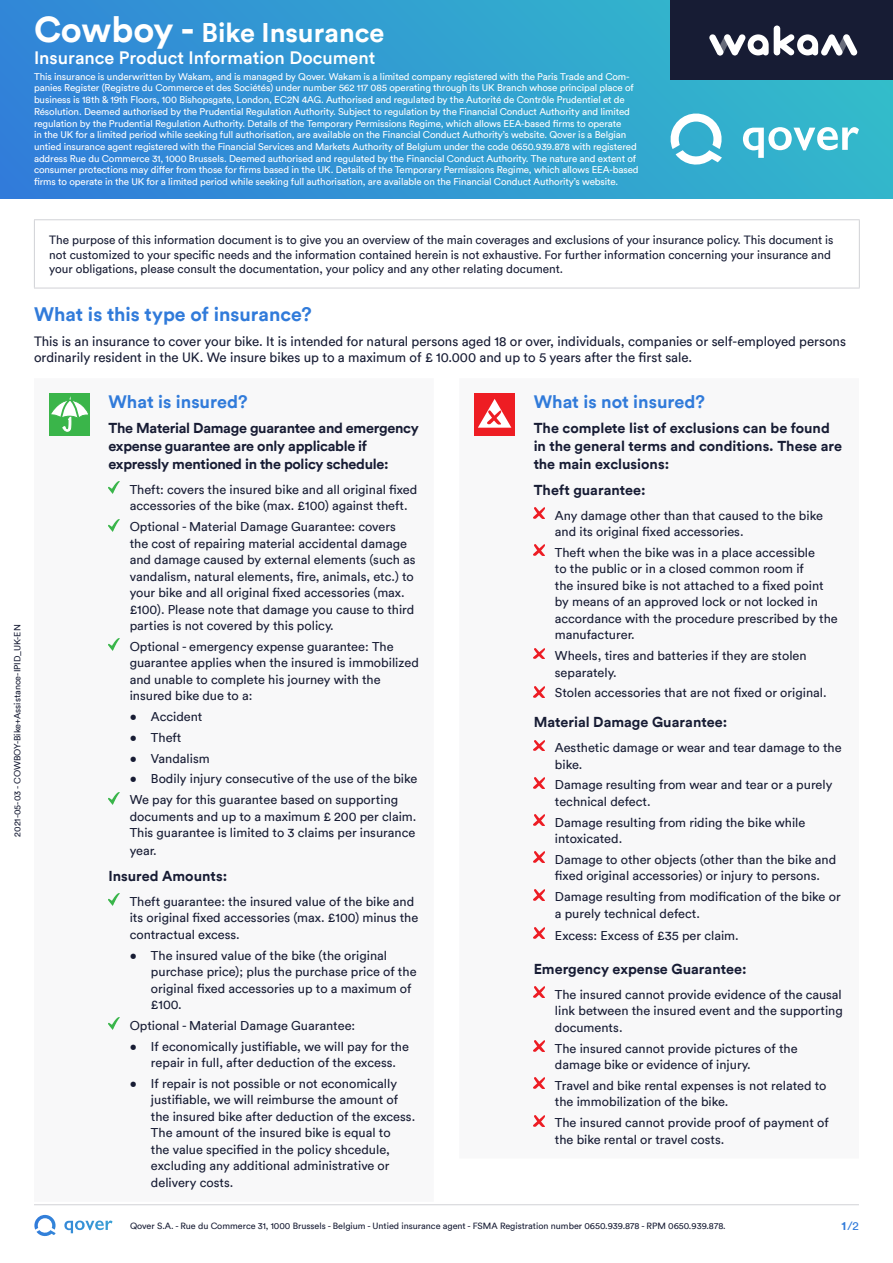
<style>
.page{position:relative;width:893px;height:1263px;background:#fff}
.page>*{position:absolute;margin:0;border:0;box-sizing:border-box;transform-origin:0 0}
.t1{font:700 27px "Circular";color:#fff}
.t2{font:700 19.5px "Circular";color:#317bda}
.t3{font:500 18px "Circular";color:#fff}
.t4{font:700 18px "Circular";color:#317bda}
.t5{font:700 14.4px/17.7px "Circular";color:#171c34}
.t6{font:700 14.4px/17.7px "Circular";letter-spacing:-.02em;color:#171c34}
.t7{font:13.5px/16.2px "Circular";color:#171c34}
.t8{font:12.75px/16.5px "Circular";color:#171c34}
.t9{font:12px/14.4px "Circular";color:#171c34}
.t10{font:12px "Circular";color:#317bda}
.t11{font:9.75px/11.7px "Circular";letter-spacing:-.01em;color:#fff}
.t12{font:9px "Circular";color:#171c34}
.s1{font-size:36px}
.s2{font-weight:700}
</style>
<div class="page">
<hr style="left:34px;top:1204px;width:825px;height:1px;background:#d1d2d6">
<svg style="left:34px;top:1215px;width:79px;height:22px"></svg>
<hr style="left:34px;top:219px;width:826px;height:1px;background:#d1d2d6">
<hr style="left:34px;top:220px;width:1px;height:68px;background:#d1d2d6">
<hr style="left:859px;top:220px;width:1px;height:68px;background:#d1d2d6">
<hr style="left:34px;top:288px;width:826px;height:1px;background:#d1d2d6">
<div style="left:49px;top:393px;width:41px;height:43px;background:#3ab54a"></div>
<svg style="left:51px;top:396px;width:37px;height:35px"></svg>
<svg style="left:108px;top:482px;width:11px;height:12px"></svg>
<svg style="left:108px;top:519px;width:11px;height:12px"></svg>
<svg style="left:108px;top:639px;width:11px;height:12px"></svg>
<svg style="left:108px;top:792px;width:11px;height:12px"></svg>
<svg style="left:108px;top:894px;width:11px;height:12px"></svg>
<svg style="left:108px;top:1018px;width:11px;height:12px"></svg>
<div style="left:474px;top:393px;width:41px;height:43px;background:#ee1d23"></div>
<svg style="left:478px;top:399px;width:33px;height:29px"></svg>
<svg style="left:534px;top:508px;width:10px;height:10px"></svg>
<svg style="left:534px;top:545px;width:10px;height:11px"></svg>
<svg style="left:534px;top:648px;width:10px;height:11px"></svg>
<svg style="left:534px;top:686px;width:10px;height:11px"></svg>
<svg style="left:534px;top:740px;width:10px;height:11px"></svg>
<svg style="left:534px;top:777px;width:10px;height:11px"></svg>
<svg style="left:534px;top:815px;width:10px;height:10px"></svg>
<svg style="left:534px;top:852px;width:10px;height:11px"></svg>
<svg style="left:534px;top:889px;width:10px;height:11px"></svg>
<svg style="left:534px;top:928px;width:10px;height:11px"></svg>
<svg style="left:534px;top:987px;width:10px;height:11px"></svg>
<svg style="left:534px;top:1041px;width:10px;height:10px"></svg>
<svg style="left:534px;top:1078px;width:10px;height:11px"></svg>
<svg style="left:534px;top:1115px;width:10px;height:11px"></svg>
<div style="left:0;top:0;width:893px;height:198px;background:linear-gradient(to right,#3181d8,#33baca)"></div>
<svg style="left:671px;top:113px;width:188px;height:52px"></svg>
<div style="left:671px;top:0;width:222px;height:79px;background:#171c34"></div>
<svg style="left:709px;top:26px;width:149px;height:30px"></svg>
<h1 class="t1" style="left:34px;top:15px;width:352px"><span class="s1">Cowboy -</span> Bike Insurance</h1>
<h3 class="t3" style="left:34px;top:46px;width:343px">Insurance Product Information Document</h3>
<p class="t11" style="left:34px;top:70px;width:606px">This insurance is underwritten by Wakam, and is managed by Qover. Wakam is a limited company registered with the Paris Trade and Com&shy;panies Register (Registre du Commerce et des Sociétés) under number 562 117 085 operating through its UK Branch whose principal place of business is 18th &amp; 19th Floors, 100 Bishopsgate, London, EC2N 4AG. Authorised and regulated by the Autorité de Contrôle Prudentiel et de Résolution. Deemed authorised by the Prudential Regulation Authority. Subject to regulation by the Financial Conduct Authority and limited regulation by the Prudential Regulation Authority. Details of the Temporary Permissions Regime, which allows EEA-based firms to operate<br>in the UK for a limited period while seeking full authorisation, are available on the Financial Conduct Authority’s website. Qover is a Belgian untied insurance agent registered with the Financial Services and Markets Authority of Belgium under the code 0650.939.878 with registered address Rue du Commerce 31, 1000 Brussels. Deemed authorised and regulated by the Financial Conduct Authority. The nature and extent of consumer protections may differ from those for firms based in the UK. Details of the Temporary Permissions Regime, which allows EEA-based firms to operate in the UK for a limited period while seeking full authorisation, are available on the Financial Conduct Authority’s website.</p>
<p class="t12" style="left:12px;top:837px;width:214px;rotate:-90deg">2021-05-03 - COWBOY-Bike+Assistance-IPID_UK-EN</p>
<p class="t9" style="left:49px;top:233px;width:786px">The purpose of this information document is to give you an overview of the main coverages and exclusions of your insurance policy. This document is not customized to your specific needs and the information contained herein is not exhaustive. For further information concerning your insurance and your obligations, please consult the documentation, your policy and any other relating document.</p>
<h2 class="t2" style="left:34px;top:301px;width:279px">What is this type of insurance?</h2>
<p class="t7" style="left:34px;top:333px;width:813px">This is an insurance to cover your bike. It is intended for natural persons aged 18 or over, individuals, companies or self-employed persons ordinarily resident in the UK. We insure bikes up to a maximum of £ 10.000 and up to 5 years after the first sale.</p>
<h3 class="t4" style="left:108px;top:390px;width:141px">What is insured?</h3>
<p class="t6" style="left:108px;top:419px;width:312px">The Material Damage guarantee and emergency expense guarantee are only applicable if expressly mentioned in the policy schedule:</p>
<p class="t8" style="left:130px;top:481px;width:289px">Theft: covers the insured bike and all original fixed accessories of the bike (max. £100) against theft.</p>
<p class="t8" style="left:130px;top:518px;width:287px">Optional - Material Damage Guarantee: covers the cost of repairing material accidental damage and damage caused by external elements (such as vandalism, natural elements, fire, animals, etc.) to your bike and all original fixed accessories (max. £100). Please note that damage you cause to third parties is not covered by this policy.</p>
<p class="t8" style="left:130px;top:638px;width:291px">Optional - emergency expense guarantee: The guarantee applies when the insured is immobilized and unable to complete his journey with the insured bike due to a:</p>
<p class="t8" style="left:130px;top:708px;width:74px">• Accident</p>
<p class="t8" style="left:130px;top:729px;width:53px">• Theft</p>
<p class="t8" style="left:130px;top:750px;width:82px">• Vandalism</p>
<p class="t8" style="left:130px;top:768px;width:289px;line-height:20.7px">• Bodily injury consecutive of the use of the bike<br>We pay for this guarantee based on supporting</p>
<p class="t8" style="left:130px;top:808px;width:288px">documents and up to a maximum £ 200 per claim.<br>This guarantee is limited to 3 claims per insurance</p>
<p class="t8" style="left:130px;top:842px;width:29px">year.</p>
<p class="t5" style="left:108px;top:867px;width:120px">Insured Amounts:</p>
<p class="t8" style="left:130px;top:893px;width:290px">Theft guarantee: the insured value of the bike and its original fixed accessories (max. £100) minus the contractual excess.</p>
<p class="t8" style="left:151px;top:947px;width:267px;text-indent:-21px">• The insured value of the bike (the original purchase price); plus the purchase price of the original fixed accessories up to a maximum of £100.</p>
<p class="t8" style="left:130px;top:1017px;width:227px">Optional - Material Damage Guarantee:</p>
<p class="t8" style="left:151px;top:1038px;width:260px;text-indent:-21px">• If economically justifiable, we will pay for the repair in full, after deduction of the excess.</p>
<p class="t8" style="left:151px;top:1075px;width:266px;text-indent:-21px">• If repair is not possible or not economically justifiable, we will reimburse the amount of the insured bike after deduction of the excess.<br>The amount of the insured bike is equal to<br>the value specified in the policy shcedule, excluding any additional administrative or delivery costs.</p>
<h3 class="t4" style="left:534px;top:390px;width:173px">What is not insured?</h3>
<p class="t5" style="left:534px;top:419px;width:310px">The complete list of exclusions can be found in the general terms and conditions. These are the main exclusions:</p>
<p class="t5" style="left:534px;top:480px;width:114px">Theft guarantee:</p>
<p class="t8" style="left:555px;top:507px;width:270px">Any damage other than that caused to the bike and its original fixed accessories.</p>
<p class="t8" style="left:555px;top:544px;width:284px">Theft when the bike was in a place accessible<br>to the public or in a closed common room if<br>the insured bike is not attached to a fixed point by means of an approved lock or not locked in accordance with the procedure prescribed by the manufacturer.</p>
<p class="t8" style="left:555px;top:647px;width:253px">Wheels, tires and batteries if they are stolen separately.</p>
<p class="t8" style="left:555px;top:684px;width:273px">Stolen accessories that are not fixed or original.</p>
<p class="t5" style="left:534px;top:713px;width:195px">Material Damage Guarantee:</p>
<p class="t8" style="left:555px;top:739px;width:288px">Aesthetic damage or wear and tear damage to the bike.</p>
<p class="t8" style="left:555px;top:776px;width:279px">Damage resulting from wear and tear or a purely technical defect.</p>
<p class="t8" style="left:555px;top:814px;width:252px">Damage resulting from riding the bike while intoxicated.</p>
<p class="t8" style="left:555px;top:851px;width:283px">Damage to other objects (other than the bike and fixed original accessories) or injury to persons.</p>
<p class="t8" style="left:555px;top:888px;width:287px">Damage resulting from modification of the bike or a purely technical defect.</p>
<p class="t8" style="left:555px;top:927px;width:185px">Excess: Excess of £35 per claim.</p>
<p class="t5" style="left:534px;top:960px;width:214px">Emergency expense Guarantee:</p>
<p class="t8" style="left:555px;top:986px;width:289px;text-align:justify">The insured cannot provide evidence of the causal link between the insured event and the supporting documents.</p>
<p class="t8" style="left:555px;top:1040px;width:244px">The insured cannot provide pictures of the damage bike or evidence of injury.</p>
<p class="t8" style="left:555px;top:1077px;width:273px">Travel and bike rental expenses is not related to the immobilization of the bike.</p>
<p class="t8" style="left:555px;top:1114px;width:275px">The insured cannot provide proof of payment of the bike rental or travel costs.</p>
<p class="t12" style="left:130px;top:1220px;width:597px">Qover S.A. - Rue du Commerce 31, 1000 Brussels - Belgium - Untied insurance agent - FSMA Registration number 0650.939.878 - RPM 0650.939.878.</p>
<p class="t10" style="left:841px;top:1219px;width:19px"><span class="s2">1</span>/2</p>
</div>
